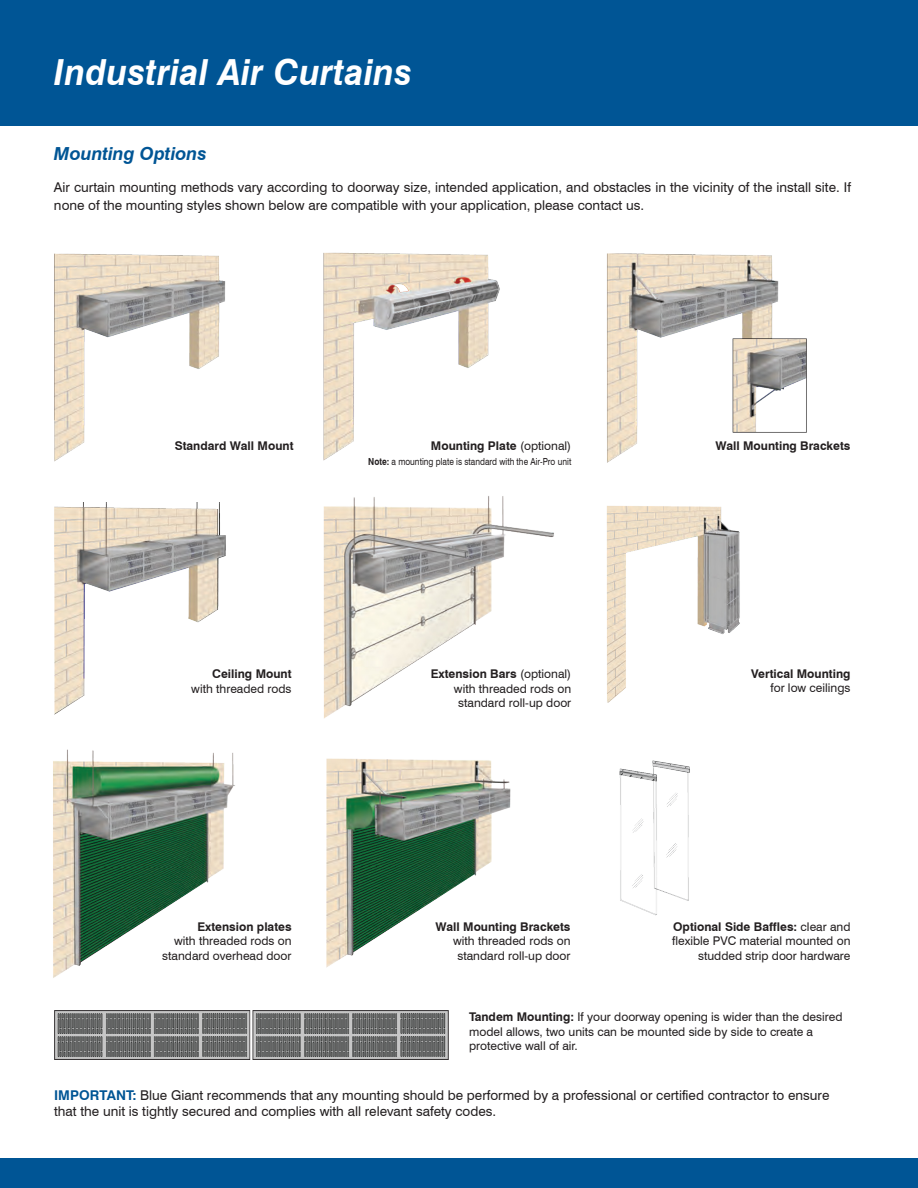
<style>
.page{position:relative;width:918px;height:1188px;background:#fff}
.page>*{position:absolute;margin:0;border:0;box-sizing:border-box;transform-origin:0 0}
.t1{font:italic 700 36px "Swiss 721 BT";letter-spacing:.01em;color:#fff;scale:.95 1}
.Body1{font:italic 700 18px "Swiss 721 BT";color:#005595}
.Body1-2{font:13.5px/18px "Swiss 721 BT";color:#231f20}
.t2{font:12px/14.4px "Swiss 721 BT";color:#231f20}
.t3{font:700 12px "Swiss 721 BT";color:#231f20}
.t4{font:9.75px "Swiss 721 BT";color:#231f20;scale:.85 1}
.s1{font-weight:400}
.s2{font-weight:700}
.s3{font-weight:700;color:#005595}
</style>
<div class="page">
<div style="left:0;top:0;width:918px;height:126px;background:#005595"></div>
<div style="left:0;top:1158px;width:918px;height:30px;background:#005595"></div>
<img style="left:53px;top:749px;width:182px;height:229px">
<img style="left:326px;top:758px;width:185px;height:210px">
<img style="left:619px;top:760px;width:71px;height:156px">
<img style="left:54px;top:253px;width:172px;height:209px">
<img style="left:323px;top:252px;width:177px;height:209px">
<img style="left:607px;top:253px;width:200px;height:210px">
<img style="left:54px;top:502px;width:172px;height:212px">
<img style="left:323px;top:496px;width:231px;height:223px">
<img style="left:606px;top:506px;width:134px;height:197px">
<img style="left:54px;top:1010px;width:395px;height:49px">
<p class="t1" style="left:54px;top:51px;width:378px">Industrial Air Curtains</p>
<p class="Body1" style="left:54px;top:143px;width:154px">Mounting Options</p>
<p class="Body1-2" style="left:54px;top:178px;width:798px">Air curtain mounting methods vary according to doorway size, intended application, and obstacles in the vicinity of the install site. If none of the mounting styles shown below are compatible with your application, please contact us.</p>
<p class="t3" style="left:175px;top:438px;width:120px">Standard Wall Mount</p>
<p class="t3" style="left:431px;top:438px;width:142px">Mounting Plate <span class="s1">(optional)</span></p>
<p class="t4" style="left:368px;top:455px;width:240px"><span class="s2">Note:</span> a mounting plate is standard with the Air-Pro unit</p>
<p class="t3" style="left:716px;top:438px;width:136px">Wall Mounting Brackets</p>
<p class="t3" style="left:212px;top:667px;width:81px">Ceiling Mount</p>
<p class="t2" style="left:191px;top:681px;width:102px">with threaded rods</p>
<p class="t3" style="left:431px;top:667px;width:142px">Extension Bars <span class="s1">(optional)</span></p>
<p class="t2" style="left:454px;top:681px;width:119px">with threaded rods on</p>
<p class="t2" style="left:458px;top:695px;width:115px">standard roll-up door</p>
<p class="t3" style="left:751px;top:666px;width:101px">Vertical Mounting</p>
<p class="t2" style="left:771px;top:680px;width:81px">for low ceilings</p>
<p class="t3" style="left:197px;top:919px;width:96px">Extension plates</p>
<p class="t2" style="left:174px;top:934px;width:119px">with threaded rods on</p>
<p class="t2" style="left:162px;top:948px;width:131px">standard overhead door</p>
<p class="t3" style="left:436px;top:919px;width:136px">Wall Mounting Brackets</p>
<p class="t2" style="left:453px;top:934px;width:119px">with threaded rods on</p>
<p class="t2" style="left:457px;top:948px;width:115px">standard roll-up door</p>
<p class="t3" style="left:673px;top:919px;width:179px">Optional Side Baffles: <span class="s1">clear and</span></p>
<p class="t2" style="left:672px;top:934px;width:180px">flexible PVC material mounted on</p>
<p class="t2" style="left:698px;top:948px;width:154px">studded strip door hardware</p>
<p class="t2" style="left:469px;top:1010px;width:375px"><span class="s2">Tandem Mounting:</span> If your doorway opening is wider than the desired model allows, two units can be mounted side by side to create a protective wall of air.</p>
<p class="Body1-2" style="left:54px;top:1087px;width:777px;line-height:16.2px"><span class="s3">IMPORTANT:</span> Blue Giant recommends that any mounting should be performed by a professional or certified contractor to ensure that the unit is tightly secured and complies with all relevant safety codes.</p>
</div>
